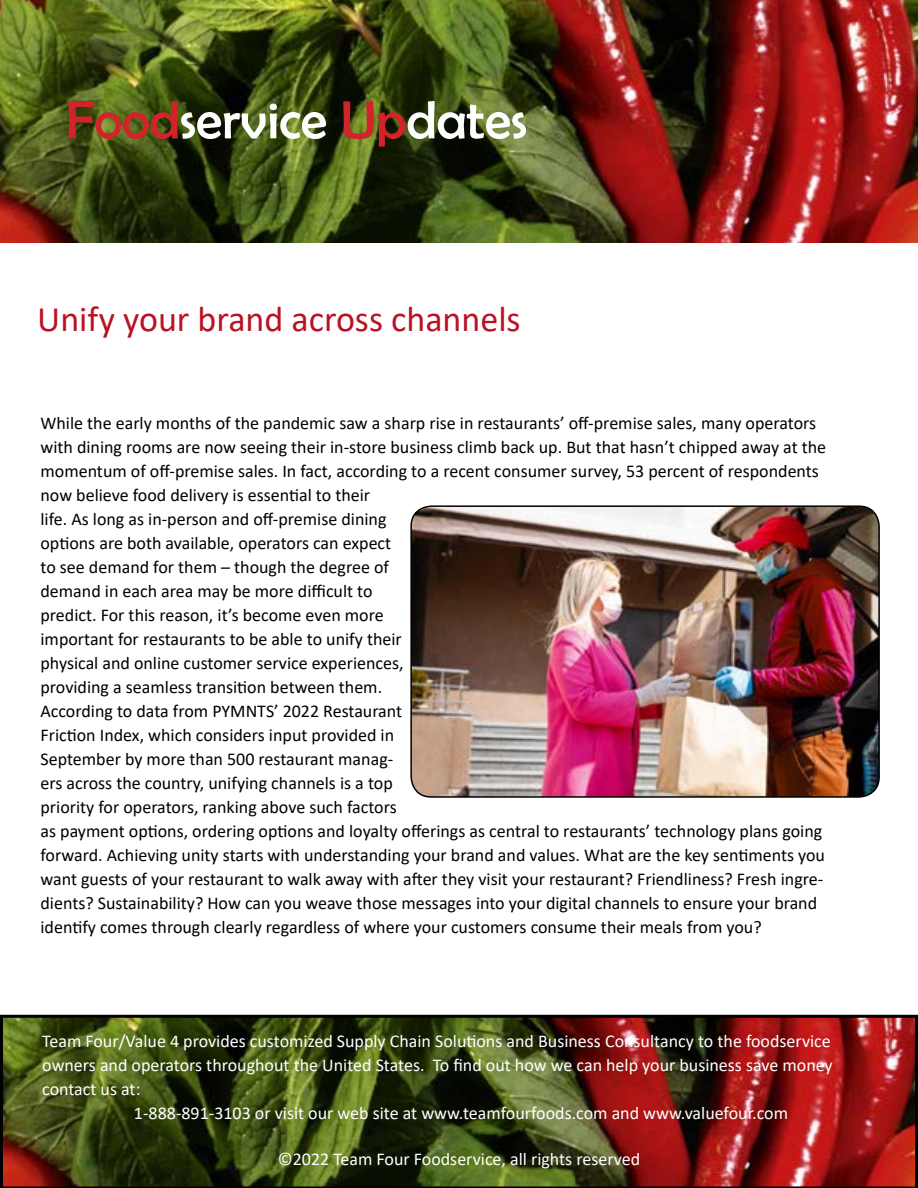
<style>
.page{position:relative;width:918px;height:1188px;background:#fff}
.page>*{position:absolute;margin:0;border:0;box-sizing:border-box;transform-origin:0 0}
.t1{font:54px "Berlin Sans FB";color:#fff}
.t2{font:36px "Calibri";color:#ba1224}
.t3{font:18px/24px "Calibri";color:#000}
.t4{font:18px "Calibri";color:#fff}
.s1{color:#d2232a}
</style>
<div class="page">
<img style="left:0;top:1015px;width:918px;height:173px">
<img style="left:411px;top:506px;width:468px;height:291px">
<div style="left:410px;top:505px;width:470px;height:293px;border:2px solid #000;border-radius:20px"></div>
<img style="left:0;top:0;width:918px;height:243px">
<h1 class="t1" style="left:66px;top:90px;width:463px"><span class="s1">Food</span>service <span class="s1">Up</span>dates</h1>
<h2 class="t2" style="left:37px;top:294px;width:485px">Unify your brand across channels</h2>
<p class="t3" style="left:40px;top:410px;width:787px">While the early months of the pandemic saw a sharp rise in restaurants’ off-premise sales, many operators with dining rooms are now seeing their in-store business climb back up. But that hasn’t chipped away at the momentum of off-premise sales. In fact, according to a recent consumer survey, 53 percent of respondents now believe food delivery is essential to their<br>life. As long as in-person and off-premise dining<br>options are both available, operators can expect<br>to see demand for them – though the degree of<br>demand in each area may be more difficult to<br>predict. For this reason, it’s become even more<br>important for restaurants to be able to unify their<br>physical and online customer service experiences,<br>providing a seamless transition between them.<br>According to data from PYMNTS’ 2022 Restaurant<br>Friction Index, which considers input provided in<br>September by more than 500 restaurant manag-<br>ers across the country, unifying channels is a top<br>priority for operators, ranking above such factors<br>as payment options, ordering options and loyalty offerings as central to restaurants’ technology plans going forward. Achieving unity starts with understanding your brand and values. What are the key sentiments you want guests of your restaurant to walk away with after they visit your restaurant? Friendliness? Fresh ingre&shy;dients? Sustainability? How can you weave those messages into your digital channels to ensure your brand identify comes through clearly regardless of where your customers consume their meals from you?</p>
<p class="t4" style="left:42px;top:1029px;width:790px">Team Four/Value 4 provides customized Supply Chain Solutions and Business Consultancy to the foodservice</p>
<p class="t4" style="left:42px;top:1053px;width:792px">owners and operators throughout the United States. To find out how we can help your business save money</p>
<p class="t4" style="left:42px;top:1077px;width:100px">contact us at:</p>
<p class="t4" style="left:134px;top:1101px;width:656px">1-888-891-3103 or visit our web site at www.teamfourfoods.com and www.valuefour.com</p>
<p class="t4" style="left:278px;top:1146px;width:364px">©2022 Team Four Foodservice, all rights reserved</p>
</div>
